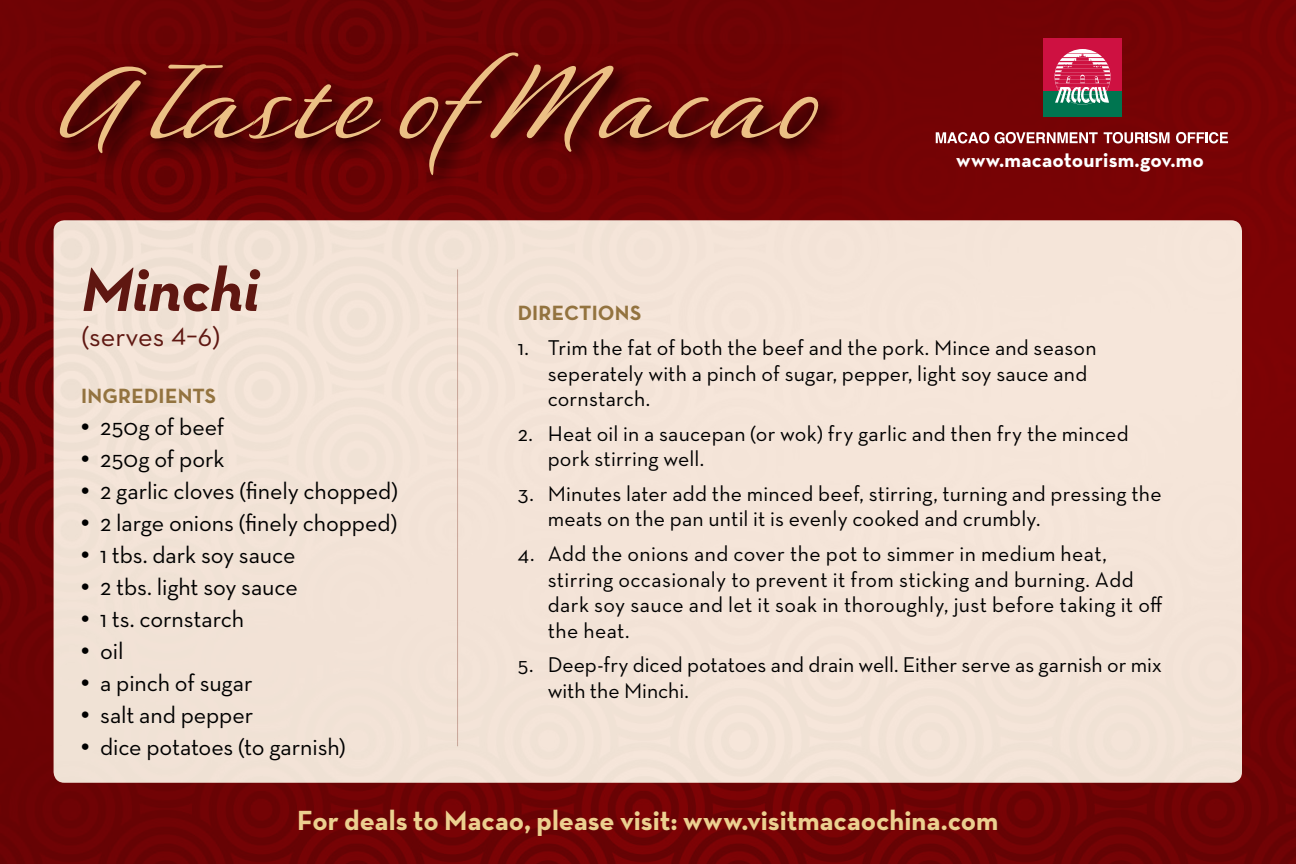
<style>
.page{position:relative;width:1296px;height:864px;background:#fff}
.page>*{position:absolute;margin:0;border:0;box-sizing:border-box;transform-origin:0 0}
.t1{font:120px "P22 Sweepy OT";letter-spacing:.025em;color:#ecc085}
.t2{font:italic 700 63px "Neutra Text";color:#5f1711}
.t3{font:700 28.2px "Neutra Text";color:#ecd090}
.t4{font:28.2px "Neutra Text";color:#5f1711}
.t5{font:24px "Neutra Text";letter-spacing:-.005em;color:#000}
.t6{font:21.6px/25.5px "Neutra Text";letter-spacing:.01em;color:#000}
.t7{font:700 21px "Neutra Text";letter-spacing:.01em;color:#fff}
.t8{font:700 21px "Neutra Text";letter-spacing:.01em;color:#93733f}
.s1{font-weight:700;font-size:30px}
</style>
<div class="page">
<img style="left:0;top:0;width:1296px;height:864px">
<div style="left:54px;top:220px;width:1188px;height:563px;background:#f4e4d8"></div>
<svg style="left:52px;top:44px;width:790px;height:155px;background:#630103"></svg>
<div style="left:1043px;top:91px;width:79px;height:26px;background:#007550"></div>
<div style="left:1043px;top:38px;width:79px;height:53px;background:#ce1141"></div>
<svg style="left:1055px;top:49px;width:56px;height:56px"></svg>
<svg style="left:936px;top:132px;width:53px;height:11px"></svg>
<svg style="left:995px;top:132px;width:103px;height:11px"></svg>
<svg style="left:1104px;top:132px;width:66px;height:11px"></svg>
<svg style="left:1176px;top:132px;width:52px;height:11px"></svg>
<hr style="left:457px;top:269px;width:1px;height:477px;background:#a9756c">
<h1 class="t1" style="left:63px;top:49px;width:760px">A Taste of Macao</h1>
<p class="t7" style="left:956px;top:147px;width:249px">www.macaotourism.gov.mo</p>
<h2 class="t2" style="left:81px;top:250px;width:179px">Minchi</h2>
<h3 class="t4" style="left:81px;top:319px;width:140px">(serves 4–6)</h3>
<p class="t8" style="left:81px;top:383px;width:137px">INGREDIENTS</p>
<p class="t5" style="left:81px;top:413px;width:145px"><span class="s1">•</span> 250g of beef</p>
<p class="t5" style="left:81px;top:445px;width:145px"><span class="s1">•</span> 250g of pork</p>
<p class="t5" style="left:81px;top:477px;width:319px"><span class="s1">•</span> 2 garlic cloves (finely chopped)</p>
<p class="t5" style="left:81px;top:509px;width:318px"><span class="s1">•</span> 2 large onions (finely chopped)</p>
<p class="t5" style="left:81px;top:541px;width:216px"><span class="s1">•</span> 1 tbs. dark soy sauce</p>
<p class="t5" style="left:81px;top:573px;width:218px"><span class="s1">•</span> 2 tbs. light soy sauce</p>
<p class="t5" style="left:81px;top:605px;width:165px"><span class="s1">•</span> 1 ts. cornstarch</p>
<p class="t5" style="left:81px;top:637px;width:44px"><span class="s1">•</span> oil</p>
<p class="t5" style="left:81px;top:668px;width:173px"><span class="s1">•</span> a pinch of sugar</p>
<p class="t5" style="left:81px;top:700px;width:174px"><span class="s1">•</span> salt and pepper</p>
<p class="t5" style="left:81px;top:732px;width:266px"><span class="s1">•</span> dice potatoes (to garnish)</p>
<p class="t8" style="left:518px;top:300px;width:125px">DIRECTIONS</p>
<p class="t6" style="left:548px;top:335px;width:551px;text-indent:-30px">1. Trim the fat of both the beef and the pork. Mince and season seperately with a pinch of sugar, pepper, light soy sauce and cornstarch.</p>
<p class="t6" style="left:548px;top:420px;width:582px;text-indent:-30px">2. Heat oil in a saucepan (or wok) fry garlic and then fry the minced pork stirring well.</p>
<p class="t6" style="left:548px;top:480px;width:615px;text-indent:-30px">3. Minutes later add the minced beef, stirring, turning and pressing the meats on the pan until it is evenly cooked and crumbly.</p>
<p class="t6" style="left:548px;top:541px;width:617px;text-indent:-30px">4. Add the onions and cover the pot to simmer in medium heat, stirring occasionaly to prevent it from sticking and burning. Add dark soy sauce and let it soak in thoroughly, just before taking it off the heat.</p>
<p class="t6" style="left:548px;top:652px;width:616px;text-indent:-30px">5. Deep-fry diced potatoes and drain well. Either serve as garnish or mix with the Minchi.</p>
<h3 class="t3" style="left:297px;top:802px;width:703px">For deals to Macao, please visit: www.visitmacaochina.com</h3>
</div>
